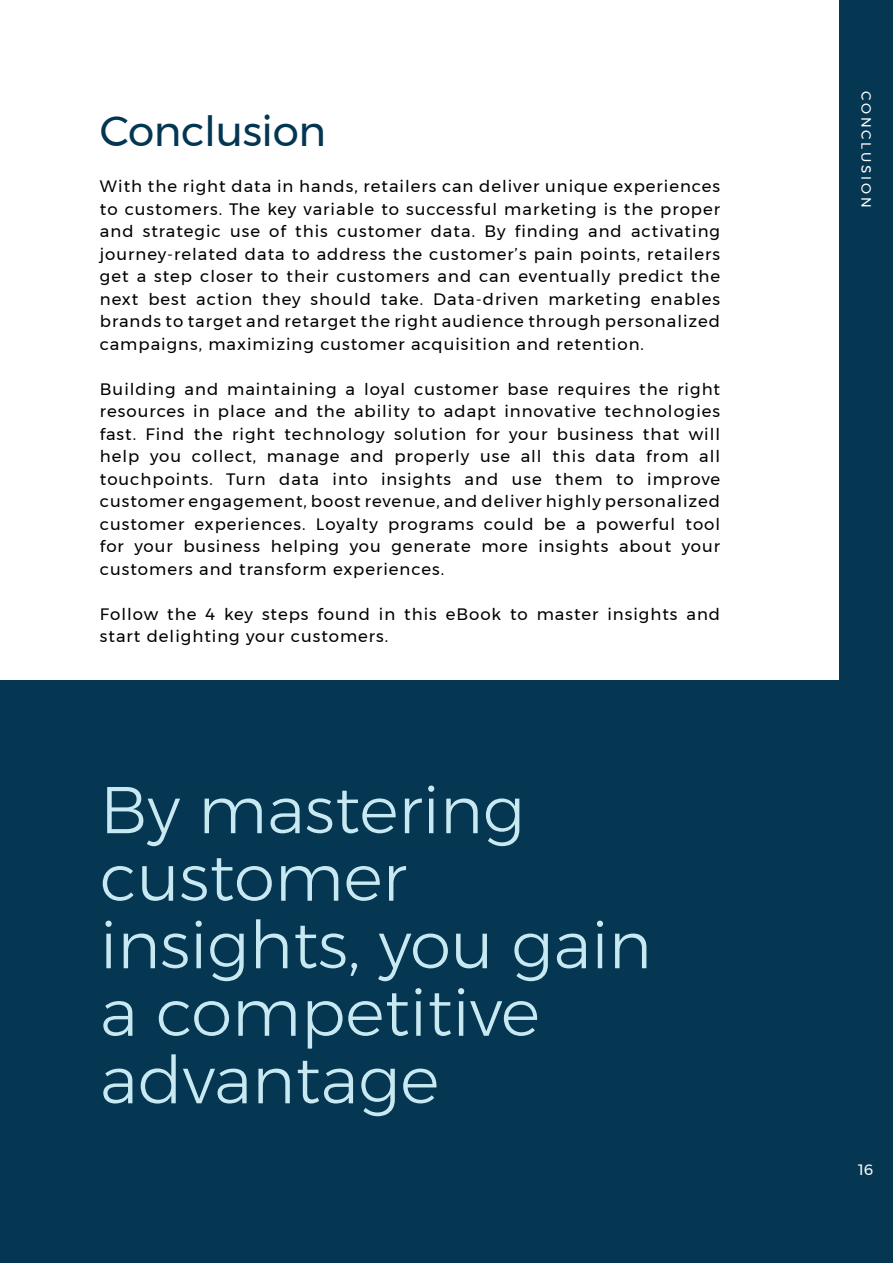
<style>
.page{position:relative;width:893px;height:1263px;background:#fff}
.page>*{position:absolute;margin:0;border:0;box-sizing:border-box;transform-origin:0 0}
.t1{font:300 66px/67.5px "Montserrat";color:#c8e9f1}
.t2{font:42px "Montserrat";letter-spacing:-.01em;color:#033652}
.t3{font:16.5px/22.5px "Montserrat";letter-spacing:.06em;color:#000;text-align:justify}
.t4{font:15px "Montserrat";color:#fff}
.t5{font:13.5px "Montserrat";letter-spacing:.2em;color:#fff}
</style>
<div class="page">
<div style="left:839px;top:0;width:54px;height:1263px;background:#053652"></div>
<div style="left:0;top:680px;width:839px;height:583px;background:#053652"></div>
<h2 class="t2" style="left:100px;top:99px;width:228px">Conclusion</h2>
<p class="t3" style="left:100px;top:175px;width:622px">With the right data in hands, retailers can deliver unique experiences to customers. The key variable to successful marketing is the proper and strategic use of this customer data. By finding and activating journey-related data to address the customer’s pain points, retailers get a step closer to their customers and can eventually predict the next best action they should take. Data-driven marketing enables brands to target and retarget the right audience through personalized campaigns, maximizing customer acquisition and retention.</p>
<p class="t3" style="left:100px;top:378px;width:622px">Building and maintaining a loyal customer base requires the right resources in place and the ability to adapt innovative technologies fast. Find the right technology solution for your business that will help you collect, manage and properly use all this data from all touchpoints. Turn data into insights and use them to improve customer engagement, boost revenue, and deliver highly personalized customer experiences. Loyalty programs could be a powerful tool for your business helping you generate more insights about your customers and transform experiences.</p>
<p class="t3" style="left:100px;top:603px;width:622px">Follow the 4 key steps found in this eBook to master insights and start delighting your customers.</p>
<h1 class="t1" style="left:100px;top:775px;width:553px">By mastering customer insights, you gain a competitive advantage</h1>
<p class="t5" style="left:876px;top:91px;width:117px;rotate:90deg">CONCLUSION</p>
<p class="t4" style="left:858px;top:1158px;width:17px">16</p>
</div>
